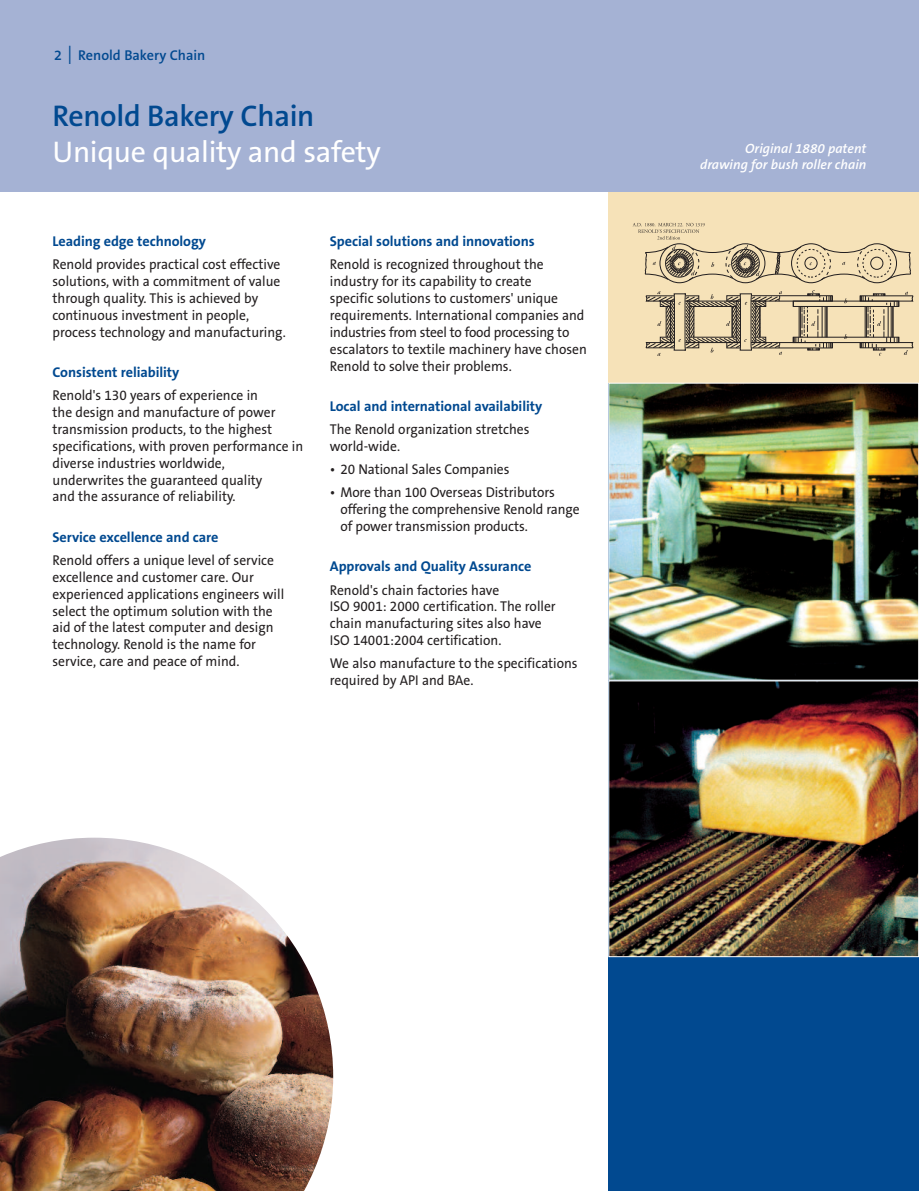
<style>
.page{position:relative;width:919px;height:1191px;background:#fff}
.page>*{position:absolute;margin:0;border:0;box-sizing:border-box;transform-origin:0 0}
.t1{font:30px "The Sans B5 Plain";letter-spacing:-.01em;color:#fff}
.t2{font:600 30px "The Sans B6";letter-spacing:-.01em;color:#014990}
.t3{font:14.25px/16.8px "The Sans B5 Plain";color:#231f20;scale:.95 1}
.t4{font:700 14.25px "The Sans B7";letter-spacing:-.005em;color:#014990}
.t5{font:600 14.25px "The Sans B6";color:#014990}
.t6{font:italic 600 13.5px/16.2px "The Sans B6";color:#fff;text-align:right}
.s1{font-size:27px}
</style>
<div class="page">
<div style="left:608px;top:0;width:310px;height:1191px;background:#014990"></div>
<div style="left:608px;top:191px;width:310px;height:192px;background:#f6e2b8"></div>
<div style="left:793px;top:301px;width:105px;height:6px;border:1px solid #231f20"></div>
<div style="left:793px;top:337px;width:105px;height:6px;border:1px solid #231f20"></div>
<svg style="left:645px;top:290px;width:187px;height:66px"></svg>
<svg style="left:859px;top:292px;width:54px;height:63px"></svg>
<svg style="left:844px;top:298px;width:3px;height:5px"></svg>
<svg style="left:844px;top:334px;width:3px;height:5px"></svg>
<svg style="left:632px;top:223px;width:279px;height:60px"></svg>
<img style="left:610px;top:385px;width:306px;height:293px">
<img style="left:610px;top:682px;width:306px;height:273px">
<div style="left:608px;top:680px;width:310px;height:277px;border:1px solid #fff"></div>
<div style="left:0;top:0;width:918px;height:191px;background:#a5b2d4"></div>
<img style="left:0;top:837px;width:333px;height:354px">
<p class="t5" style="left:54px;top:47px;width:153px">2 <span class="s1">I</span> Renold Bakery Chain</p>
<h1 class="t2" style="left:53px;top:100px;width:263px">Renold Bakery Chain</h1>
<h1 class="t1" style="left:53px;top:136px;width:330px">Unique quality and safety</h1>
<p class="t6" style="left:700px;top:141px;width:168px">Original 1880 patent drawing for bush roller chain</p>
<p class="t4" style="left:53px;top:234px;width:155px">Leading edge technology</p>
<p class="t3" style="left:53px;top:256px;width:247px">Renold provides practical cost effective solutions, with a commitment of value through quality. This is achieved by continuous investment in people, process technology and manufacturing.</p>
<p class="t4" style="left:53px;top:364px;width:128px">Consistent reliability</p>
<p class="t3" style="left:53px;top:387px;width:265px">Renold's 130 years of experience in<br>the design and manufacture of power transmission products, to the highest specifications, with proven performance in diverse industries worldwide,<br>underwrites the guaranteed quality<br>and the assurance of reliability.</p>
<p class="t4" style="left:53px;top:529px;width:167px">Service excellence and care</p>
<p class="t3" style="left:53px;top:552px;width:245px">Renold offers a unique level of service excellence and customer care. Our experienced applications engineers will select the optimum solution with the aid of the latest computer and design technology. Renold is the name for service, care and peace of mind.</p>
<p class="t4" style="left:330px;top:234px;width:206px">Special solutions and innovations</p>
<p class="t3" style="left:330px;top:256px;width:272px">Renold is recognized throughout the industry for its capability to create<br>specific solutions to customers' unique requirements. International companies and industries from steel to food processing to escalators to textile machinery have chosen Renold to solve their problems.</p>
<p class="t4" style="left:330px;top:398px;width:214px">Local and international availability</p>
<p class="t3" style="left:330px;top:421px;width:211px">The Renold organization stretches world-wide.</p>
<p class="t3" style="left:330px;top:461px;width:190px">• 20 National Sales Companies</p>
<p class="t3" style="left:340px;top:484px;width:253px;text-indent:-11px">• More than 100 Overseas Distributors offering the comprehensive Renold range of power transmission products.</p>
<p class="t4" style="left:330px;top:559px;width:203px">Approvals and Quality Assurance</p>
<p class="t3" style="left:330px;top:582px;width:239px">Renold's chain factories have<br>ISO 9001: 2000 certification. The roller chain manufacturing sites also have ISO 14001:2004 certification.</p>
<p class="t3" style="left:330px;top:655px;width:262px">We also manufacture to the specifications required by API and BAe.</p>
</div>
